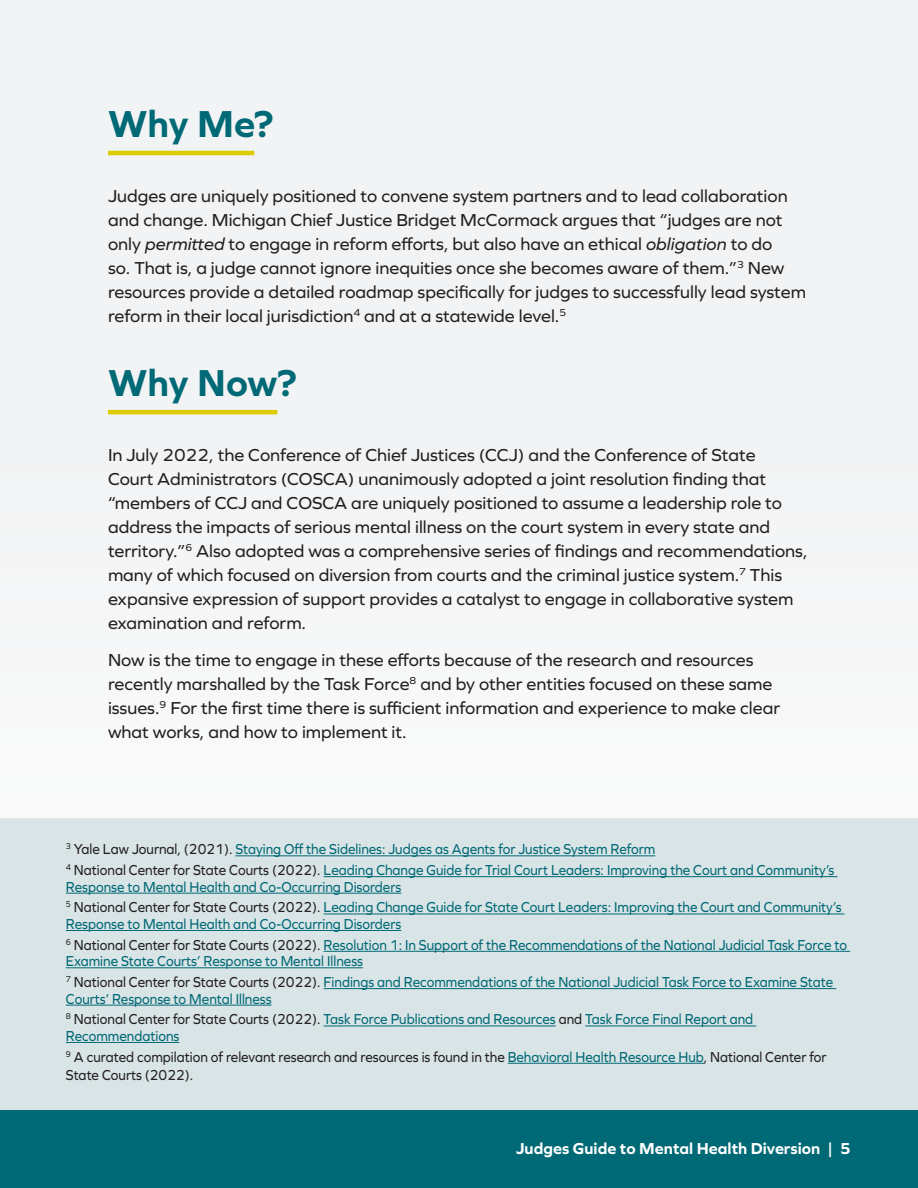
<style>
.page{position:relative;width:918px;height:1188px;background:#fff}
.page>*{position:absolute;margin:0;border:0;box-sizing:border-box;transform-origin:0 0}
.Head{font:700 39px "Graphie";color:#006976}
.Body{font:18px/24px "Graphie";color:#231f20}
.t1{font:700 16.5px "Graphie";color:#fff}
.footnotes{font:15px/16.5px "Graphie";color:#006976;scale:.9 1}
.footnotes-2{font:15px/18px "Graphie";color:#231f20;scale:.9 1}
.s1{font-style:italic}
.s2{color:#231f20}
.s3{color:#006976}
</style>
<div class="page">
<div style="left:0;top:819px;width:918px;height:292px;background:#d9e4e6"></div>
<div style="left:0;top:1110px;width:918px;height:78px;background:#006976"></div>
<div style="left:0;top:0;width:918px;height:819px;background:#f2f3f4"></div>
<hr style="left:235px;top:855px;width:420px;height:1px;background:#006976">
<hr style="left:324px;top:876px;width:513px;height:1px;background:#006976">
<hr style="left:66px;top:893px;width:335px;height:1px;background:#006976">
<hr style="left:324px;top:914px;width:521px;height:1px;background:#006976">
<hr style="left:66px;top:930px;width:335px;height:1px;background:#006976">
<hr style="left:324px;top:951px;width:526px;height:1px;background:#006976">
<hr style="left:66px;top:967px;width:297px;height:1px;background:#006976">
<hr style="left:324px;top:988px;width:512px;height:1px;background:#006976">
<hr style="left:66px;top:1005px;width:206px;height:1px;background:#006976">
<hr style="left:324px;top:1026px;width:232px;height:1px;background:#006976">
<hr style="left:585px;top:1026px;width:171px;height:1px;background:#006976">
<hr style="left:66px;top:1042px;width:113px;height:1px;background:#006976">
<hr style="left:508px;top:1063px;width:196px;height:1px;background:#006976">
<hr style="left:108px;top:151px;width:146px;height:4px;background:#dacc01">
<hr style="left:108px;top:410px;width:169px;height:4px;background:#dacc01">
<p class="Head" style="left:108px;top:101px;width:167px">Why Me?</p>
<p class="Body" style="left:108px;top:183px;width:700px">Judges are uniquely positioned to convene system partners and to lead collaboration and change. Michigan Chief Justice Bridget McCormack argues that “judges are not only <span class="s1">permitted</span> to engage in reform efforts, but also have an ethical <span class="s1">obligation</span> to do<br>so. That is, a judge cannot ignore inequities once she becomes aware of them.”<sup>3</sup> New resources provide a detailed roadmap specifically for judges to successfully lead system reform in their local jurisdiction<sup>4</sup> and at a statewide level.<sup>5</sup></p>
<p class="Head" style="left:108px;top:360px;width:190px">Why Now?</p>
<p class="Body" style="left:108px;top:443px;width:701px">In July 2022, the Conference of Chief Justices (CCJ) and the Conference of State<br>Court Administrators (COSCA) unanimously adopted a joint resolution finding that “members of CCJ and COSCA are uniquely positioned to assume a leadership role to address the impacts of serious mental illness on the court system in every state and territory.”<sup>6</sup> Also adopted was a comprehensive series of findings and recommendations, many of which focused on diversion from courts and the criminal justice system.<sup>7</sup> This expansive expression of support provides a catalyst to engage in collaborative system examination and reform.</p>
<p class="Body" style="left:108px;top:648px;width:674px">Now is the time to engage in these efforts because of the research and resources recently marshalled by the Task Force<sup>8</sup> and by other entities focused on these same issues.<sup>9</sup> For the first time there is sufficient information and experience to make clear what works, and how to implement it.</p>
<p class="footnotes" style="left:66px;top:841px;width:656px"><sup>3</sup> <span class="s2">Yale Law Journal, (2021).</span> Staying Off the Sidelines: Judges as Agents for Justice System Reform</p>
<p class="footnotes" style="left:66px;top:862px;width:855px"><sup>4</sup> <span class="s2">National Center for State Courts (2022).</span> Leading Change Guide for Trial Court Leaders: Improving the Court and Community’s<br>Response to Mental Health and Co-Occurring Disorders</p>
<p class="footnotes" style="left:66px;top:899px;width:863px"><sup>5</sup> <span class="s2">National Center for State Courts (2022).</span> Leading Change Guide for State Court Leaders: Improving the Court and Community’s<br>Response to Mental Health and Co-Occurring Disorders</p>
<p class="footnotes" style="left:66px;top:936px;width:870px"><sup>6</sup> <span class="s2">National Center for State Courts (2022).</span> Resolution 1: In Support of the Recommendations of the National Judicial Task Force to<br>Examine State Courts’ Response to Mental Illness</p>
<p class="footnotes" style="left:66px;top:973px;width:854px"><sup>7</sup> <span class="s2">National Center for State Courts (2022).</span> Findings and Recommendations of the National Judicial Task Force to Examine State<br>Courts’ Response to Mental Illness</p>
<p class="footnotes" style="left:66px;top:1011px;width:765px"><sup>8</sup> <span class="s2">National Center for State Courts (2022).</span> Task Force Publications and Resources <span class="s2">and</span> Task Force Final Report and<br>Recommendations</p>
<p class="footnotes-2" style="left:66px;top:1047px;width:847px"><sup>9</sup> A curated compilation of relevant research and resources is found in the <span class="s3">Behavioral Health Resource Hub</span>, National Center for<br>State Courts (2022).</p>
<p class="t1" style="left:516px;top:1139px;width:336px">Judges Guide to Mental Health Diversion | 5</p>
</div>
